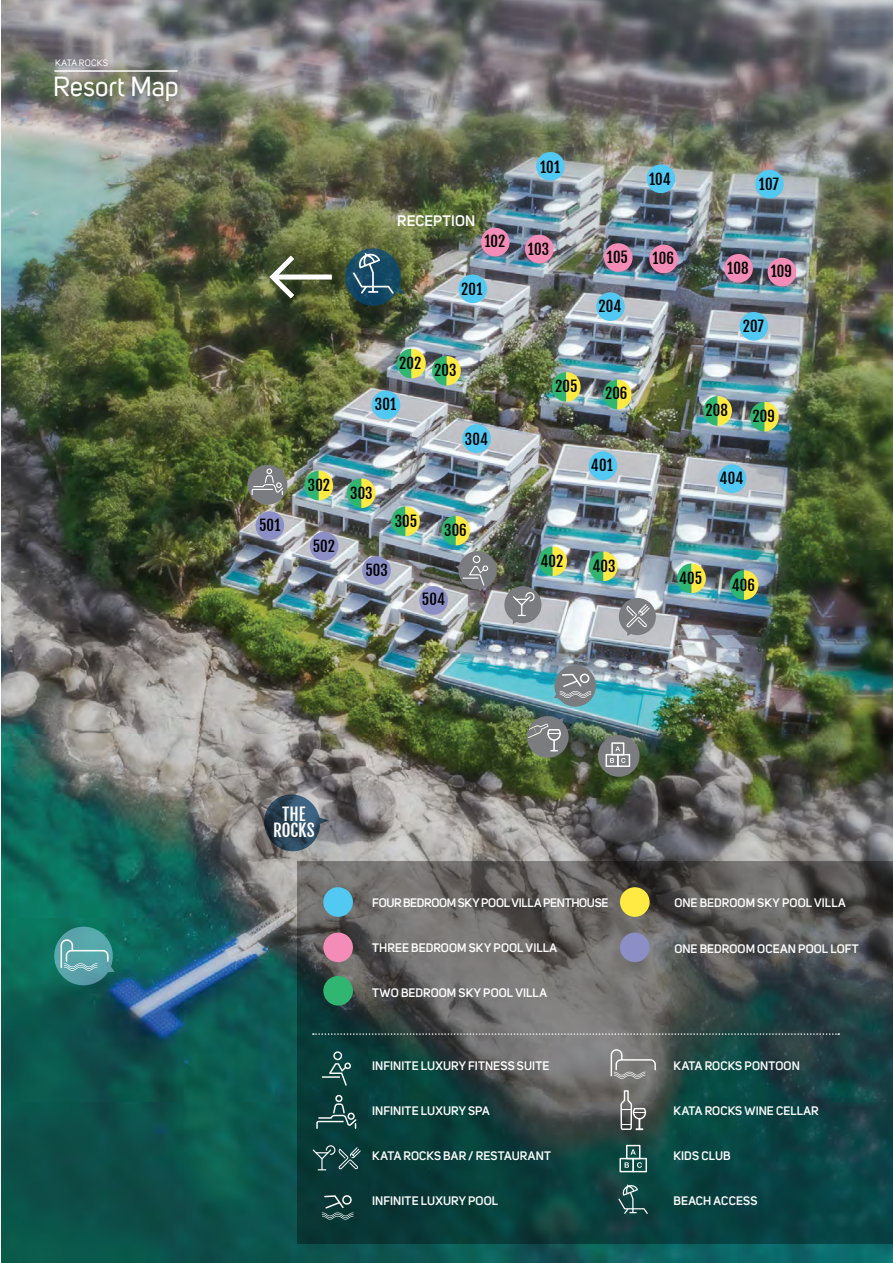
<style>
.page{position:relative;width:893px;height:1263px;background:#fff}
.page>*{position:absolute;margin:0;border:0;box-sizing:border-box;transform-origin:0 0}
.t1{font:27px "Uni Sans";color:#fff}
.t2{font:17.1px/16.5px "Fjalla One";color:#fff;text-align:center}
.t3{font:600 14.85px "Uni Sans";letter-spacing:.01em;color:#fff}
.t4{font:14.7px "Fjalla One";letter-spacing:.01em;color:#000}
.t5{font:600 12px "Uni Sans";letter-spacing:.005em;color:#fff}
.t6{font:600 12px "Uni Sans";letter-spacing:-.02em;color:#fff}
.t7{font:9px "Uni Sans";letter-spacing:.03em;color:#fff}
</style>
<div class="page">
<img style="left:2px;top:0;width:891px;height:1263px">
<svg style="left:298px;top:861px;width:595px;height:383px;background:#364f4e"></svg>
<svg style="left:397px;top:349px;width:29px;height:29px"></svg>
<svg style="left:552px;top:372px;width:29px;height:30px"></svg>
<svg style="left:304px;top:471px;width:29px;height:29px"></svg>
<svg style="left:589px;top:551px;width:29px;height:30px"></svg>
<svg style="left:677px;top:563px;width:29px;height:30px"></svg>
<svg style="left:730px;top:570px;width:28px;height:30px"></svg>
<svg style="left:603px;top:380px;width:29px;height:29px"></svg>
<svg style="left:703px;top:396px;width:29px;height:30px"></svg>
<svg style="left:750px;top:402px;width:29px;height:29px"></svg>
<svg style="left:316px;top:1095px;width:40px;height:34px"></svg>
<svg style="left:313px;top:1145px;width:48px;height:25px"></svg>
<svg style="left:322px;top:1051px;width:29px;height:35px"></svg>
<svg style="left:619px;top:1145px;width:28px;height:27px"></svg>
<svg style="left:611px;top:1049px;width:45px;height:30px"></svg>
<svg style="left:620px;top:1090px;width:26px;height:40px"></svg>
<svg style="left:53px;top:927px;width:63px;height:58px;background:#4f9a9a"></svg>
<svg style="left:263px;top:794px;width:66px;height:58px;background:#516270"></svg>
<svg style="left:524px;top:716px;width:47px;height:42px;background:#747b72"></svg>
<svg style="left:597px;top:734px;width:44px;height:43px;background:#797f78"></svg>
<svg style="left:616px;top:598px;width:43px;height:38px;background:#97989b"></svg>
<svg style="left:536px;top:152px;width:29px;height:29px"></svg>
<img style="left:246px;top:463px;width:43px;height:77px">
<svg style="left:309px;top:531px;width:30px;height:30px"></svg>
<img style="left:347px;top:478px;width:220px;height:146px">
<svg style="left:481px;top:227px;width:29px;height:30px"></svg>
<svg style="left:524px;top:234px;width:30px;height:30px"></svg>
<svg style="left:603px;top:243px;width:30px;height:29px"></svg>
<svg style="left:649px;top:244px;width:29px;height:30px"></svg>
<svg style="left:724px;top:254px;width:29px;height:29px"></svg>
<svg style="left:767px;top:257px;width:30px;height:30px"></svg>
<svg style="left:646px;top:164px;width:30px;height:30px"></svg>
<svg style="left:755px;top:169px;width:29px;height:30px"></svg>
<svg style="left:458px;top:274px;width:30px;height:30px"></svg>
<svg style="left:371px;top:390px;width:30px;height:30px"></svg>
<svg style="left:462px;top:424px;width:29px;height:29px"></svg>
<svg style="left:588px;top:451px;width:30px;height:29px"></svg>
<svg style="left:717px;top:464px;width:30px;height:29px"></svg>
<svg style="left:596px;top:292px;width:29px;height:29px"></svg>
<svg style="left:739px;top:312px;width:30px;height:29px"></svg>
<svg style="left:432px;top:356px;width:29px;height:30px"></svg>
<hr style="left:54px;top:70px;width:124px;height:2px;background:#fff">
<svg style="left:313px;top:1033px;width:526px;height:2px"></svg>
<svg style="left:269px;top:256px;width:63px;height:42px"></svg>
<svg style="left:322px;top:1195px;width:32px;height:24px"></svg>
<svg style="left:345px;top:247px;width:61px;height:60px;background:#3a5d61"></svg>
<svg style="left:618px;top:1184px;width:30px;height:30px"></svg>
<svg style="left:554px;top:664px;width:42px;height:44px;background:#84949a"></svg>
<div style="left:323px;top:887px;width:30px;height:30px;background:#52c9f3;border-radius:50%"></div>
<div style="left:620px;top:887px;width:30px;height:30px;background:#feea42;border-radius:50%"></div>
<div style="left:323px;top:932px;width:30px;height:30px;background:#f38cb6;border-radius:50%"></div>
<div style="left:323px;top:976px;width:30px;height:29px;background:#30b671;border-radius:50%"></div>
<div style="left:620px;top:932px;width:30px;height:30px;background:#8c8fc6;border-radius:50%"></div>
<p class="t7" style="left:55px;top:58px;width:55px">KATA ROCKS</p>
<h1 class="t1" style="left:53px;top:71px;width:127px">Resort Map</h1>
<p class="t4" style="left:259px;top:516px;width:23px">501</p>
<p class="t3" style="left:397px;top:212px;width:79px">RECEPTION</p>
<p class="t4" style="left:484px;top:232px;width:22px">102</p>
<p class="t4" style="left:461px;top:280px;width:23px">201</p>
<p class="t4" style="left:308px;top:477px;width:24px">302</p>
<p class="t4" style="left:313px;top:537px;width:24px">502</p>
<p class="t4" style="left:399px;top:354px;width:24px">202</p>
<p class="t4" style="left:375px;top:395px;width:23px">301</p>
<p class="t4" style="left:434px;top:362px;width:24px">203</p>
<p class="t4" style="left:465px;top:430px;width:25px">304</p>
<p class="t4" style="left:350px;top:484px;width:24px">303</p>
<p class="t4" style="left:395px;top:512px;width:24px">305</p>
<p class="t4" style="left:365px;top:561px;width:24px">503</p>
<p class="t4" style="left:444px;top:521px;width:24px">306</p>
<p class="t4" style="left:422px;top:591px;width:25px">504</p>
<p class="t4" style="left:540px;top:158px;width:22px">101</p>
<p class="t4" style="left:528px;top:240px;width:23px">103</p>
<p class="t4" style="left:607px;top:248px;width:23px">105</p>
<p class="t4" style="left:599px;top:297px;width:24px">204</p>
<p class="t4" style="left:555px;top:377px;width:24px">205</p>
<p class="t4" style="left:605px;top:384px;width:24px">206</p>
<p class="t4" style="left:591px;top:456px;width:23px">401</p>
<p class="t4" style="left:649px;top:170px;width:23px">104</p>
<p class="t4" style="left:759px;top:175px;width:21px">107</p>
<p class="t4" style="left:653px;top:250px;width:23px">106</p>
<p class="t4" style="left:727px;top:259px;width:23px">108</p>
<p class="t4" style="left:771px;top:262px;width:23px">109</p>
<p class="t4" style="left:743px;top:317px;width:23px">207</p>
<p class="t4" style="left:705px;top:402px;width:24px">208</p>
<p class="t4" style="left:752px;top:407px;width:24px">209</p>
<p class="t4" style="left:719px;top:469px;width:25px">404</p>
<p class="t4" style="left:540px;top:552px;width:24px">402</p>
<p class="t4" style="left:592px;top:557px;width:25px">403</p>
<p class="t4" style="left:679px;top:569px;width:25px">405</p>
<p class="t4" style="left:732px;top:576px;width:25px">406</p>
<h2 class="t2" style="left:273px;top:806px;width:43px">THE<br>ROCKS</h2>
<p class="t6" style="left:372px;top:895px;width:238px">FOUR BEDROOM SKY POOL VILLA PENTHOUSE</p>
<p class="t5" style="left:372px;top:940px;width:186px">THREE BEDROOM SKY POOL VILLA</p>
<p class="t5" style="left:372px;top:985px;width:176px">TWO BEDROOM SKY POOL VILLA</p>
<p class="t5" style="left:372px;top:1059px;width:179px">INFINITE LUXURY FITNESS SUITE</p>
<p class="t5" style="left:372px;top:1104px;width:119px">INFINITE LUXURY SPA</p>
<p class="t5" style="left:372px;top:1149px;width:180px">KATA ROCKS BAR / RESTAURANT</p>
<p class="t5" style="left:372px;top:1194px;width:127px">INFINITE LUXURY POOL</p>
<p class="t5" style="left:674px;top:895px;width:173px">ONE BEDROOM SKY POOL VILLA</p>
<p class="t5" style="left:674px;top:942px;width:186px">ONE BEDROOM OCEAN POOL LOFT</p>
<p class="t5" style="left:673px;top:1059px;width:128px">KATA ROCKS PONTOON</p>
<p class="t5" style="left:673px;top:1104px;width:147px">KATA ROCKS WINE CELLAR</p>
<p class="t5" style="left:673px;top:1149px;width:59px">KIDS CLUB</p>
<p class="t5" style="left:673px;top:1194px;width:86px">BEACH ACCESS</p>
</div>
